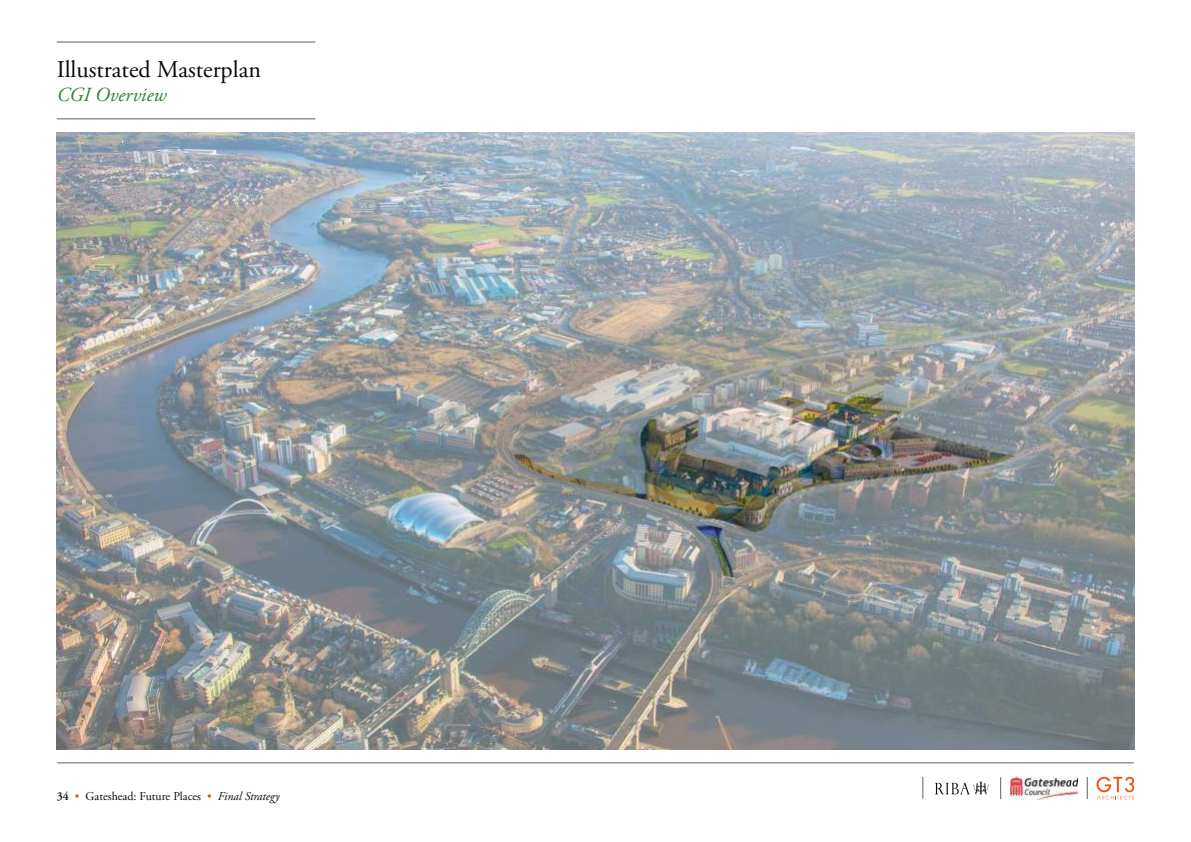
<style>
.page{position:relative;width:1191px;height:842px;background:#fff}
.page>*{position:absolute;margin:0;border:0;box-sizing:border-box;transform-origin:0 0}
.t1{font:24px "Adobe Garamond Pro";color:#0a0a09}
.t2{font:italic 20px "Adobe Garamond Pro";color:#2c7f37}
.t3{font:12px "Adobe Garamond Pro";color:#0a0a09}
.s1{font-weight:600}
.s2{color:#e9550d}
.s3{font-style:italic}
</style>
<div class="page">
<hr style="left:57px;top:119px;width:258px;height:1px;background:#5e5e5d">
<hr style="left:57px;top:42px;width:258px;height:1px;background:#5e5e5d">
<hr style="left:57px;top:763px;width:1076px;height:1px;background:#5e5e5d">
<svg style="left:1096px;top:777px;width:38px;height:22px"></svg>
<svg style="left:1087px;top:777px;width:1px;height:22px"></svg>
<svg style="left:1000px;top:777px;width:1px;height:22px"></svg>
<img style="left:1010px;top:777px;width:67px;height:22px">
<img style="left:935px;top:781px;width:54px;height:14px">
<svg style="left:922px;top:777px;width:1px;height:22px"></svg>
<img style="left:57px;top:133px;width:1077px;height:616px">
<h1 class="t1" style="left:57px;top:55px;width:206px">Illustrated Masterplan</h1>
<h2 class="t2" style="left:57px;top:83px;width:111px">CGI Overview</h2>
<p class="t3" style="left:57px;top:789px;width:224px"><span class="s1">34</span> <span class="s2">•</span> Gateshead: Future Places <span class="s2">•</span> <span class="s3">Final Strategy</span></p>
</div>
